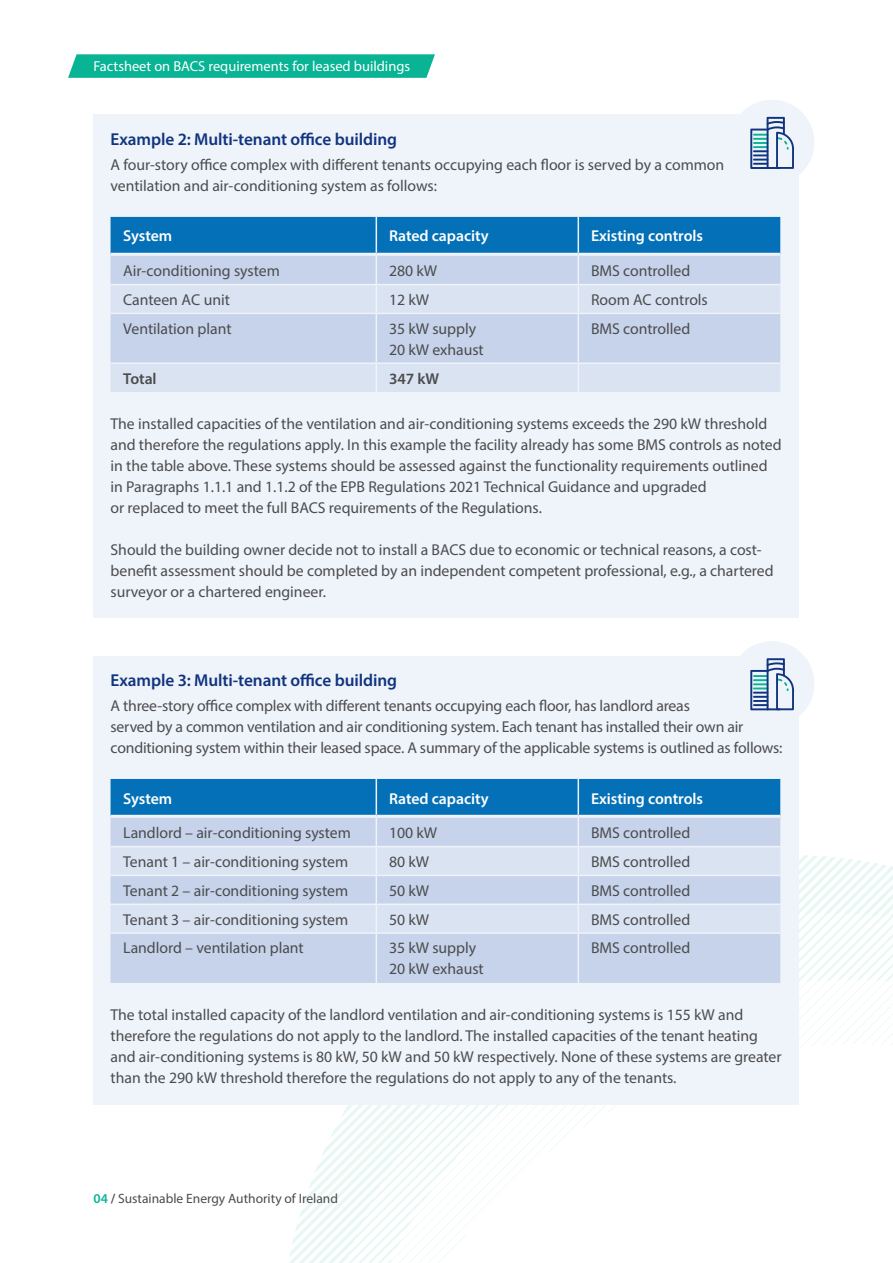
<style>
.page{position:relative;width:893px;height:1263px;background:#fff}
.page>*{position:absolute;margin:0;border:0;box-sizing:border-box;transform-origin:0 0}
.SEAI_BACS_H4{font:600 17.25px "Myriad Pro";letter-spacing:-.005em;color:#10347f}
.SEAI_BACS_Body{font:15.75px/21px "Myriad Pro";color:#4b4c4d}
.SEAI_BACS_Body-2{font:600 15.75px "Myriad Pro";color:#fff}
.SEAI_BACS_Body-3{font:600 15.75px "Myriad Pro";color:#4b4c4d}
.t1{font:14.4px "Myriad Pro";color:#fff}
.t2{font:13.5px "Myriad Pro";color:#4b4c4d}
.s1{font-weight:600;color:#09b495}
.s2{font-weight:600}
</style>
<div class="page">
<svg style="left:68px;top:54px;width:367px;height:24px;background:#13b799"></svg>
<svg style="left:289px;top:855px;width:604px;height:408px"></svg>
<div style="left:94px;top:115px;width:705px;height:503px;background:#eff3fa"></div>
<svg style="left:111px;top:314px;width:669px;height:78px;background:#cdd8ed"></svg>
<svg style="left:111px;top:217px;width:669px;height:96px;background:#81b1d9"></svg>
<hr style="left:376px;top:314px;width:1px;height:48px;background:#eff3fa">
<hr style="left:578px;top:314px;width:1px;height:48px;background:#eff3fa">
<svg style="left:376px;top:364px;width:1px;height:28px"></svg>
<svg style="left:578px;top:364px;width:1px;height:28px"></svg>
<hr style="left:111px;top:284px;width:265px;height:1px;background:#eff3fa">
<hr style="left:376px;top:284px;width:202px;height:1px;background:#eff3fa">
<hr style="left:578px;top:284px;width:202px;height:1px;background:#eff3fa">
<hr style="left:111px;top:362px;width:265px;height:2px;background:#eff3fa">
<hr style="left:376px;top:362px;width:202px;height:2px;background:#eff3fa">
<hr style="left:578px;top:362px;width:202px;height:2px;background:#eff3fa">
<hr style="left:111px;top:253px;width:265px;height:3px;background:#eff3fa">
<hr style="left:376px;top:253px;width:202px;height:3px;background:#eff3fa">
<hr style="left:578px;top:253px;width:202px;height:3px;background:#eff3fa">
<div style="left:729px;top:100px;width:85px;height:85px;background:#eff3fa;border-radius:50%"></div>
<svg style="left:750px;top:117px;width:44px;height:52px"></svg>
<div style="left:94px;top:656px;width:705px;height:449px;background:#eff3fa"></div>
<div style="left:111px;top:934px;width:669px;height:49px;background:#c6d3eb"></div>
<svg style="left:111px;top:779px;width:669px;height:153px;background:#9ec1e1"></svg>
<hr style="left:376px;top:934px;width:1px;height:49px;background:#eff3fa">
<hr style="left:578px;top:934px;width:1px;height:49px;background:#eff3fa">
<hr style="left:111px;top:846px;width:265px;height:1px;background:#eff3fa">
<hr style="left:376px;top:846px;width:202px;height:1px;background:#eff3fa">
<hr style="left:578px;top:846px;width:202px;height:1px;background:#eff3fa">
<hr style="left:111px;top:875px;width:265px;height:1px;background:#eff3fa">
<hr style="left:376px;top:875px;width:202px;height:1px;background:#eff3fa">
<hr style="left:578px;top:875px;width:202px;height:1px;background:#eff3fa">
<hr style="left:111px;top:903px;width:265px;height:2px;background:#eff3fa">
<hr style="left:376px;top:903px;width:202px;height:2px;background:#eff3fa">
<hr style="left:578px;top:903px;width:202px;height:2px;background:#eff3fa">
<hr style="left:111px;top:815px;width:265px;height:3px;background:#eff3fa">
<hr style="left:376px;top:815px;width:202px;height:3px;background:#eff3fa">
<hr style="left:578px;top:815px;width:202px;height:3px;background:#eff3fa">
<div style="left:729px;top:641px;width:85px;height:85px;background:#eff3fa;border-radius:50%"></div>
<svg style="left:750px;top:658px;width:44px;height:52px"></svg>
<p class="t1" style="left:94px;top:57px;width:318px">Factsheet on BACS requirements for leased buildings</p>
<p class="SEAI_BACS_H4" style="left:111px;top:128px;width:288px">Example 2: Multi-tenant office building</p>
<p class="SEAI_BACS_Body" style="left:111px;top:154px;width:615px">A four-story office complex with different tenants occupying each floor is served by a common ventilation and air-conditioning system as follows:</p>
<p class="SEAI_BACS_Body-2" style="left:123px;top:226px;width:50px">System</p>
<p class="SEAI_BACS_Body-2" style="left:389px;top:226px;width:101px">Rated capacity</p>
<p class="SEAI_BACS_Body-2" style="left:591px;top:226px;width:114px">Existing controls</p>
<p class="SEAI_BACS_Body" style="left:123px;top:260px;width:158px">Air-conditioning system</p>
<p class="SEAI_BACS_Body" style="left:389px;top:260px;width:50px">280 kW</p>
<p class="SEAI_BACS_Body" style="left:591px;top:260px;width:101px">BMS controlled</p>
<p class="SEAI_BACS_Body" style="left:123px;top:289px;width:108px">Canteen AC unit</p>
<p class="SEAI_BACS_Body" style="left:389px;top:289px;width:42px">12 kW</p>
<p class="SEAI_BACS_Body" style="left:591px;top:289px;width:118px">Room AC controls</p>
<p class="SEAI_BACS_Body" style="left:123px;top:318px;width:110px">Ventilation plant</p>
<p class="SEAI_BACS_Body" style="left:389px;top:318px;width:96px">35 kW supply<br>20 kW exhaust</p>
<p class="SEAI_BACS_Body" style="left:591px;top:318px;width:101px">BMS controlled</p>
<p class="SEAI_BACS_Body-3" style="left:123px;top:368px;width:35px">Total</p>
<p class="SEAI_BACS_Body-3" style="left:389px;top:368px;width:52px">347 kW</p>
<p class="SEAI_BACS_Body" style="left:111px;top:413px;width:672px">The installed capacities of the ventilation and air-conditioning systems exceeds the 290 kW threshold and therefore the regulations apply. In this example the facility already has some BMS controls as noted in the table above. These systems should be assessed against the functionality requirements outlined in Paragraphs 1.1.1 and 1.1.2 of the EPB Regulations 2021 Technical Guidance and upgraded<br>or replaced to meet the full BACS requirements of the Regulations.</p>
<p class="SEAI_BACS_Body" style="left:111px;top:539px;width:665px">Should the building owner decide not to install a BACS due to economic or technical reasons, a cost&shy;benefit assessment should be completed by an independent competent professional, e.g., a chartered surveyor or a chartered engineer.</p>
<p class="SEAI_BACS_H4" style="left:111px;top:669px;width:288px">Example 3: Multi-tenant office building</p>
<p class="SEAI_BACS_Body" style="left:111px;top:695px;width:673px">A three-story office complex with different tenants occupying each floor, has landlord areas<br>served by a common ventilation and air conditioning system. Each tenant has installed their own air conditioning system within their leased space. A summary of the applicable systems is outlined as follows:</p>
<p class="SEAI_BACS_Body-2" style="left:123px;top:788px;width:50px">System</p>
<p class="SEAI_BACS_Body-2" style="left:389px;top:788px;width:101px">Rated capacity</p>
<p class="SEAI_BACS_Body-2" style="left:591px;top:788px;width:114px">Existing controls</p>
<p class="SEAI_BACS_Body" style="left:123px;top:822px;width:229px">Landlord – air-conditioning system</p>
<p class="SEAI_BACS_Body" style="left:389px;top:822px;width:50px">100 kW</p>
<p class="SEAI_BACS_Body" style="left:591px;top:822px;width:101px">BMS controlled</p>
<p class="SEAI_BACS_Body" style="left:123px;top:851px;width:226px">Tenant 1 – air-conditioning system</p>
<p class="SEAI_BACS_Body" style="left:389px;top:851px;width:42px">80 kW</p>
<p class="SEAI_BACS_Body" style="left:591px;top:851px;width:101px">BMS controlled</p>
<p class="SEAI_BACS_Body" style="left:123px;top:880px;width:226px">Tenant 2 – air-conditioning system</p>
<p class="SEAI_BACS_Body" style="left:389px;top:880px;width:42px">50 kW</p>
<p class="SEAI_BACS_Body" style="left:591px;top:880px;width:101px">BMS controlled</p>
<p class="SEAI_BACS_Body" style="left:123px;top:908px;width:226px">Tenant 3 – air-conditioning system</p>
<p class="SEAI_BACS_Body" style="left:389px;top:908px;width:42px">50 kW</p>
<p class="SEAI_BACS_Body" style="left:591px;top:908px;width:101px">BMS controlled</p>
<p class="SEAI_BACS_Body" style="left:123px;top:937px;width:182px">Landlord – ventilation plant</p>
<p class="SEAI_BACS_Body" style="left:389px;top:937px;width:96px">35 kW supply<br>20 kW exhaust</p>
<p class="SEAI_BACS_Body" style="left:591px;top:937px;width:101px">BMS controlled</p>
<p class="SEAI_BACS_Body" style="left:111px;top:1004px;width:673px">The total installed capacity of the landlord ventilation and air-conditioning systems is 155 kW and therefore the regulations do not apply to the landlord. The installed capacities of the tenant heating and air-conditioning systems is 80 kW, 50 kW and 50 kW respectively. None of these systems are greater than the 290 kW threshold therefore the regulations do not apply to any of the tenants.</p>
<p class="t2" style="left:94px;top:1190px;width:246px"><span class="s1">04</span> <span class="s2">/</span> Sustainable Energy Authority of Ireland</p>
</div>
